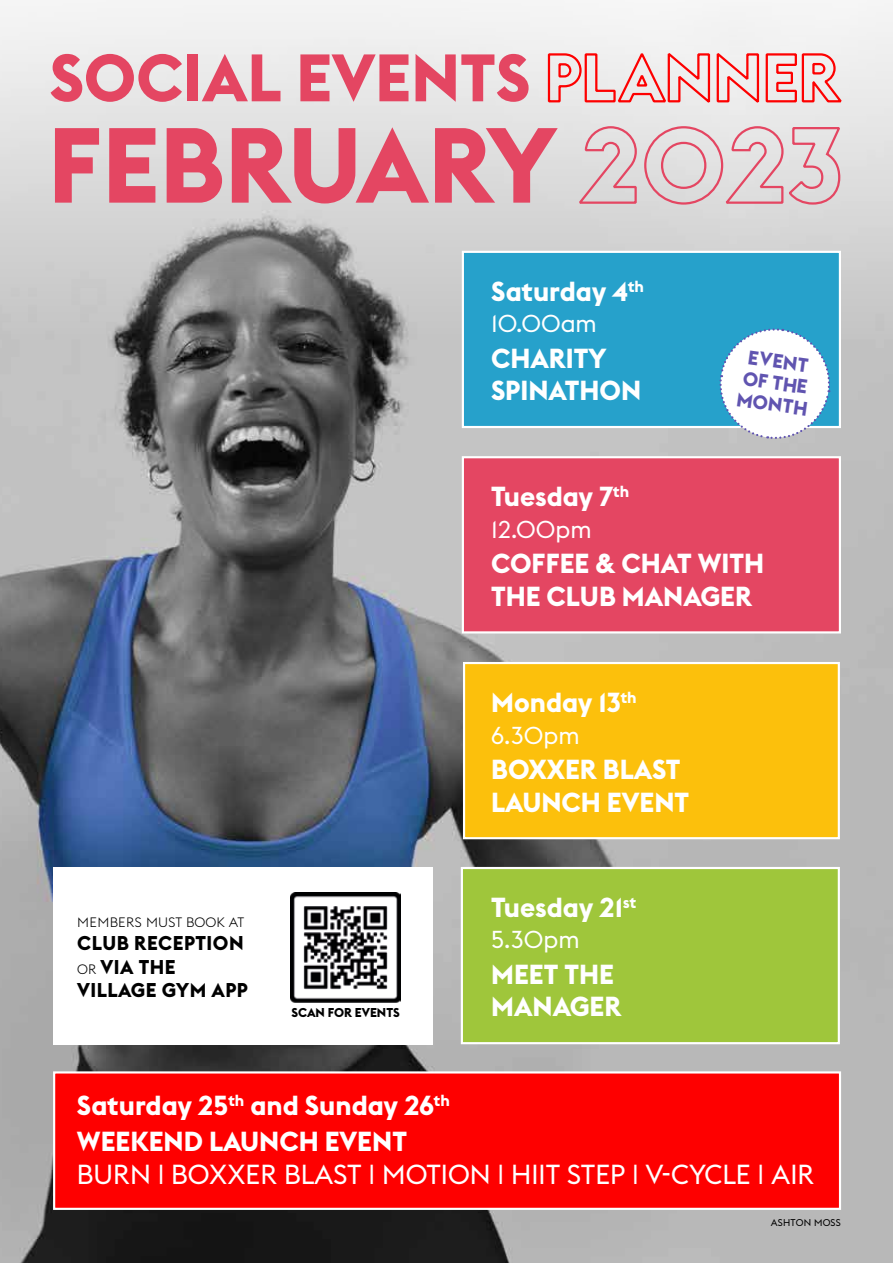
<style>
.page{position:relative;width:893px;height:1263px;background:#fff}
.page>*{position:absolute;margin:0;border:0;box-sizing:border-box;transform-origin:0 0}
.t1{font:700 105px "Village Flex";letter-spacing:-.015em;color:#e44662}
.t2{font:700 66px "Village Flex";color:#e44662}
.t3{font:700 27.15px/32.5px "Village Flex";color:#fff}
.t4{font:27.15px "Village Flex";color:#fff}
.t5{font:24.15px "Village Flex";color:#fff}
.t6{font:700 19.65px/23.7px "Village Flex";letter-spacing:.025em;color:#000}
.t7{font:700 19.35px/21.6px "Village Flex";color:#6054b0}
.t8{font:300 13.5px "Village Flex";letter-spacing:.01em;color:#000}
.t9{font:700 12.6px "Village Flex";color:#000}
.t10{font:9.75px "Village Flex";letter-spacing:.02em;color:#000}
.s1{color:#fe0000}
.s2{font-weight:300;font-size:13.5px}
</style>
<div class="page">
<img style="left:0;top:339px;width:893px;height:924px">
<svg style="left:0;top:0;width:893px;height:339px"></svg>
<div style="left:462px;top:251px;width:379px;height:177px;background:#26a1cb;border:2px solid #fff"></div>
<div style="left:462px;top:456px;width:379px;height:177px;background:#e44662;border:2px solid #fff"></div>
<div style="left:463px;top:662px;width:377px;height:177px;background:#fcc00c;border:2px solid #fff"></div>
<div style="left:53px;top:1071px;width:788px;height:139px;background:#fe0000;border:2px solid #fff"></div>
<div style="left:53px;top:867px;width:379px;height:177px;background:#fff"></div>
<img style="left:291px;top:893px;width:109px;height:109px">
<div style="left:461px;top:867px;width:379px;height:177px;background:#9fc63b;border:2px solid #fff"></div>
<svg style="left:717px;top:328px;width:116px;height:113px"></svg>
<h2 class="t2" style="left:49px;top:40px;width:792px">SOCIAL EVENTS <span class="s1">PLANNER</span></h2>
<h1 class="t1" style="left:48px;top:105px;width:797px">FEBRUARY 2023</h1>
<p class="t3" style="left:491px;top:275px;width:154px">Saturday 4<sup>th</sup></p>
<p class="t5" style="left:491px;top:310px;width:107px">10.00am</p>
<p class="t3" style="left:491px;top:342px;width:151px">CHARITY<br>SPINATHON</p>
<p class="t3" style="left:491px;top:481px;width:140px">Tuesday 7<sup>th</sup></p>
<p class="t5" style="left:491px;top:515px;width:102px">12.00pm</p>
<p class="t7" style="left:744px;top:346px;width:73px;rotate:8deg">EVENT<br>OF THE<br>MONTH</p>
<p class="t3" style="left:491px;top:547px;width:275px">COFFEE &amp; CHAT WITH<br>THE CLUB MANAGER</p>
<p class="t3" style="left:491px;top:687px;width:147px">Monday 13<sup>th</sup></p>
<p class="t5" style="left:491px;top:721px;width:90px">6.30pm</p>
<p class="t8" style="left:77px;top:914px;width:169px">MEMBERS MUST BOOK AT</p>
<p class="t6" style="left:77px;top:931px;width:172px">CLUB RECEPTION<br><span class="s2">OR</span> VIA THE<br>VILLAGE GYM APP</p>
<p class="t9" style="left:291px;top:1005px;width:110px">SCAN FOR EVENTS</p>
<p class="t3" style="left:491px;top:753px;width:199px">BOXXER BLAST<br>LAUNCH EVENT</p>
<p class="t3" style="left:491px;top:891px;width:147px">Tuesday 21<sup>st</sup></p>
<p class="t5" style="left:491px;top:926px;width:90px">5.30pm</p>
<p class="t3" style="left:491px;top:958px;width:132px">MEET THE<br>MANAGER</p>
<p class="t3" style="left:77px;top:1088px;width:374px;line-height:35.7px">Saturday 25<sup>th</sup> and Sunday 26<sup>th<br></sup>WEEKEND LAUNCH EVENT</p>
<p class="t4" style="left:77px;top:1158px;width:739px">BURN | BOXXER BLAST | MOTION | HIIT STEP | V-CYCLE | AIR</p>
<p class="t10" style="left:771px;top:1217px;width:72px">ASHTON MOSS</p>
</div>
